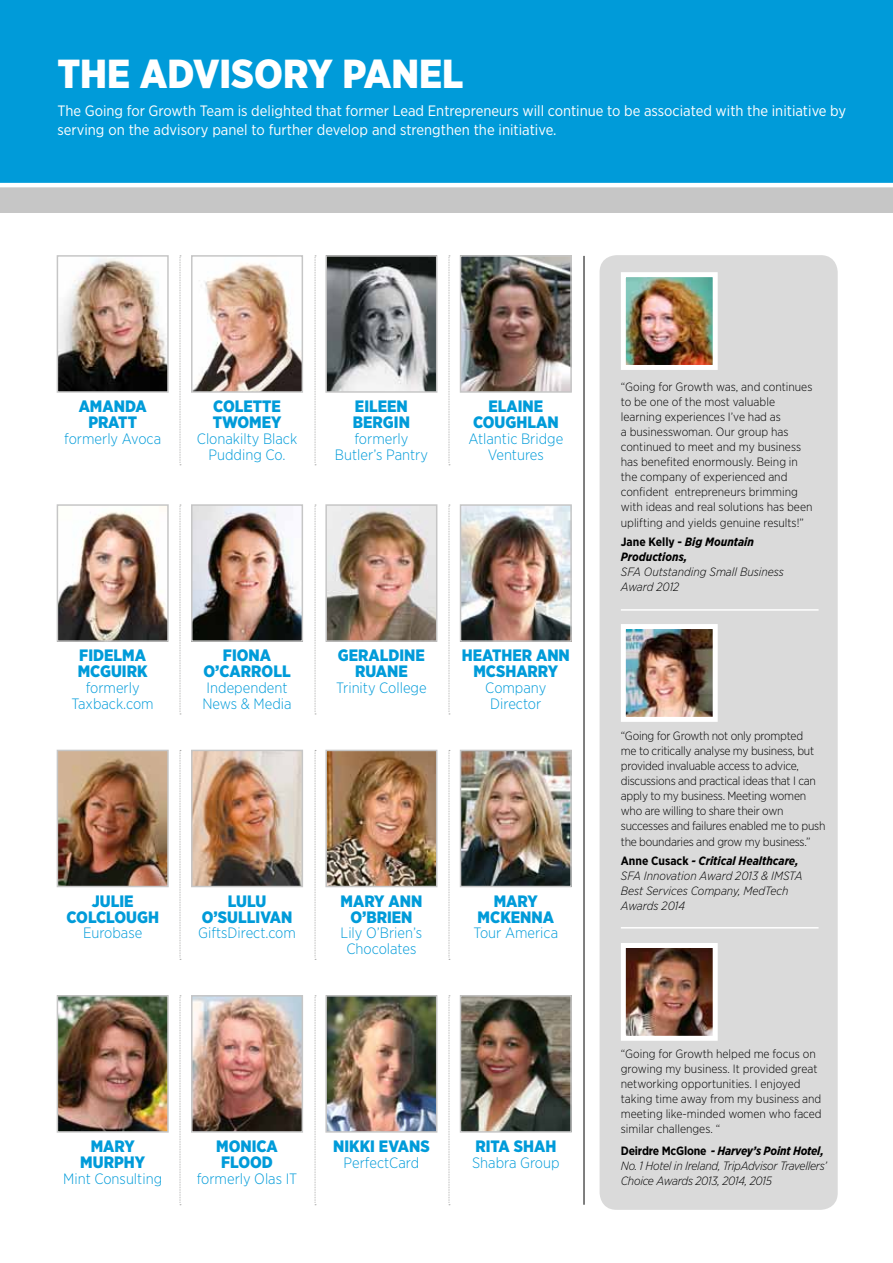
<style>
.page{position:relative;width:893px;height:1263px;background:#fff}
.page>*{position:absolute;margin:0;border:0;box-sizing:border-box;transform-origin:0 0}
.t1{font:900 40.5px "Gotham Narrow";color:#fff}
.t2{font:900 16.5px/15.8px "Gotham Narrow";color:#009bd9;text-align:center}
.t3{font:300 15px/15.8px "Gotham Narrow";color:#009bd9;text-align:center}
.t4{font:15px/19.5px "Gotham Narrow";color:#fff}
.t5{font:300 12px/15px "Gotham Narrow";color:#000}
.t6{font:300 12px/15px "Gotham Narrow";letter-spacing:-.02em;color:#000}
.t7{font:italic 300 12px/15px "Gotham Narrow";letter-spacing:-.01em;color:#000}
.t8{font:italic 700 12px "Gotham Narrow";color:#000}
.s1{font-weight:700}
.s2{font-weight:700;font-style:italic}
.s3{font-weight:700;font-style:normal}
</style>
<div class="page">
<div style="left:0;top:0;width:893px;height:213px;background:#009bd9"></div>
<div style="left:0;top:183px;width:893px;height:30px;background:#c6c6c6"></div>
<hr style="left:0;top:183px;width:893px;height:4px;background:#fff">
<img style="left:60px;top:258px;width:106px;height:132px">
<div style="left:57px;top:255px;width:112px;height:138px;border:2px solid #c6c6c6"></div>
<img style="left:328px;top:258px;width:106px;height:132px">
<div style="left:325px;top:255px;width:112px;height:138px;border:2px solid #c6c6c6"></div>
<img style="left:194px;top:263px;width:106px;height:127px">
<div style="left:191px;top:255px;width:112px;height:138px;border:2px solid #c6c6c6"></div>
<img style="left:463px;top:258px;width:106px;height:132px">
<div style="left:460px;top:255px;width:112px;height:138px;border:2px solid #c6c6c6"></div>
<svg style="left:180px;top:255px;width:1px;height:210px"></svg>
<svg style="left:315px;top:255px;width:1px;height:210px"></svg>
<svg style="left:449px;top:255px;width:1px;height:210px"></svg>
<hr style="left:584px;top:256px;width:1px;height:949px;background:#000">
<img style="left:194px;top:507px;width:106px;height:132px">
<div style="left:191px;top:504px;width:112px;height:138px;border:2px solid #c6c6c6"></div>
<img style="left:463px;top:507px;width:106px;height:132px">
<div style="left:460px;top:504px;width:112px;height:138px;border:2px solid #c6c6c6"></div>
<img style="left:328px;top:507px;width:106px;height:132px">
<div style="left:325px;top:504px;width:112px;height:138px;border:2px solid #c6c6c6"></div>
<svg style="left:180px;top:505px;width:1px;height:209px"></svg>
<svg style="left:315px;top:505px;width:1px;height:209px"></svg>
<svg style="left:449px;top:505px;width:1px;height:209px"></svg>
<img style="left:60px;top:507px;width:106px;height:132px">
<div style="left:57px;top:504px;width:112px;height:138px;border:2px solid #c6c6c6"></div>
<img style="left:194px;top:753px;width:106px;height:131px">
<div style="left:191px;top:750px;width:112px;height:137px;border:2px solid #c6c6c6"></div>
<img style="left:463px;top:753px;width:106px;height:131px">
<div style="left:460px;top:750px;width:112px;height:137px;border:2px solid #c6c6c6"></div>
<img style="left:328px;top:753px;width:106px;height:131px">
<div style="left:325px;top:750px;width:112px;height:137px;border:2px solid #c6c6c6"></div>
<svg style="left:180px;top:750px;width:1px;height:210px"></svg>
<svg style="left:315px;top:750px;width:1px;height:210px"></svg>
<svg style="left:449px;top:750px;width:1px;height:210px"></svg>
<img style="left:60px;top:753px;width:106px;height:131px">
<div style="left:57px;top:750px;width:112px;height:137px;border:2px solid #c6c6c6"></div>
<img style="left:194px;top:998px;width:106px;height:132px">
<div style="left:191px;top:995px;width:112px;height:138px;border:2px solid #c6c6c6"></div>
<img style="left:463px;top:998px;width:106px;height:132px">
<div style="left:460px;top:995px;width:112px;height:138px;border:2px solid #c6c6c6"></div>
<img style="left:328px;top:998px;width:106px;height:132px">
<div style="left:325px;top:995px;width:112px;height:138px;border:2px solid #c6c6c6"></div>
<svg style="left:180px;top:995px;width:1px;height:210px"></svg>
<svg style="left:315px;top:995px;width:1px;height:210px"></svg>
<svg style="left:449px;top:995px;width:1px;height:210px"></svg>
<img style="left:60px;top:998px;width:106px;height:132px">
<div style="left:57px;top:995px;width:112px;height:138px;border:2px solid #c6c6c6"></div>
<div style="left:600px;top:255px;width:238px;height:955px;background:#dadada;border-radius:17px"></div>
<img style="left:627px;top:278px;width:85px;height:86px">
<div style="left:621px;top:272px;width:97px;height:98px;border:5px solid #fff"></div>
<img style="left:627px;top:630px;width:85px;height:86px">
<div style="left:621px;top:624px;width:97px;height:98px;border:5px solid #fff"></div>
<img style="left:627px;top:949px;width:85px;height:86px">
<div style="left:621px;top:943px;width:97px;height:98px;border:5px solid #fff"></div>
<hr style="left:621px;top:609px;width:198px;height:2px;background:#fff">
<hr style="left:621px;top:927px;width:198px;height:1px;background:#fff">
<h1 class="t1" style="left:57px;top:47px;width:25px">THE</h1>
<h1 class="t1" style="left:140px;top:47px;width:78px">ADVISORY</h1>
<h1 class="t1" style="left:342px;top:47px;width:123px">PANEL</h1>
<p class="t4" style="left:57px;top:100px;width:790px">The Going for Growth Team is delighted that former Lead Entrepreneurs will continue to be associated with the initiative by serving on the advisory panel to further develop and strengthen the initiative.</p>
<h2 class="t2" style="left:79px;top:398px;width:60px">AMANDA<br>PRATT</h2>
<p class="t3" style="left:64px;top:430px;width:98px">formerly Avoca</p>
<h2 class="t2" style="left:213px;top:398px;width:70px;text-align:left">COLETTE<br>TWOMEY</h2>
<p class="t3" style="left:197px;top:430px;width:102px">Clonakilty Black<br>Pudding Co.</p>
<h2 class="t2" style="left:353px;top:398px;width:59px;text-align:left">EILEEN<br>BERGIN</h2>
<p class="t3" style="left:335px;top:430px;width:95px">formerly<br>Butler’s Pantry</p>
<h2 class="t2" style="left:473px;top:398px;width:87px">ELAINE<br>COUGHLAN</h2>
<p class="t3" style="left:468px;top:430px;width:96px">Atlantic Bridge<br>Ventures</p>
<h2 class="t2" style="left:78px;top:647px;width:71px;text-align:left">FIDELMA<br>MCGUIRK</h2>
<p class="t3" style="left:72px;top:679px;width:84px">formerly<br>Taxback.com</p>
<h2 class="t2" style="left:203px;top:647px;width:79px">FIONA<br>O’CARROLL</h2>
<p class="t3" style="left:202px;top:679px;width:91px;text-align:left">Independent<br>News &amp; Media</p>
<h2 class="t2" style="left:338px;top:647px;width:42px">GERALD</h2>
<h2 class="t2" style="left:355px;top:647px;width:71px;text-align:left;text-indent:44px">INE<br>RUANE</h2>
<p class="t3" style="left:336px;top:679px;width:92px">Trinity College</p>
<h2 class="t2" style="left:462px;top:647px;width:110px">HEATHER ANN<br>MCSHARRY</h2>
<p class="t3" style="left:485px;top:679px;width:63px">Company<br>Director</p>
<h2 class="t2" style="left:66px;top:893px;width:94px">JULIE<br>COLCLOUGH</h2>
<p class="t3" style="left:83px;top:925px;width:61px">Eurobase</p>
<h2 class="t2" style="left:202px;top:893px;width:92px">LULU<br>O’SULLIVAN</h2>
<p class="t3" style="left:198px;top:925px;width:99px">GiftsDirect.com</p>
<h2 class="t2" style="left:341px;top:893px;width:83px">MARY ANN<br>O’BRIEN</h2>
<p class="t3" style="left:341px;top:925px;width:83px">Lily O’Brien’s<br>Chocolates</p>
<h2 class="t2" style="left:478px;top:893px;width:75px">MA RY<br>MCKENNA</h2>
<p class="t3" style="left:473px;top:925px;width:86px">Tour America</p>
<h2 class="t2" style="left:80px;top:1138px;width:66px">MA RY<br>MURPHY</h2>
<p class="t3" style="left:63px;top:1170px;width:100px">M int Consulting</p>
<h2 class="t2" style="left:216px;top:1138px;width:57px">MONICA<br>FLOOD</h2>
<p class="t3" style="left:197px;top:1170px;width:102px">formerly Olas IT</p>
<h2 class="t2" style="left:333px;top:1138px;width:98px">NIKKI EVANS</h2>
<p class="t3" style="left:344px;top:1154px;width:77px">PerfectCard</p>
<h2 class="t2" style="left:475px;top:1138px;width:82px">RITA SHAH</h2>
<p class="t3" style="left:472px;top:1154px;width:89px">Shabra Group</p>
<p class="t5" style="left:621px;top:379px;width:193px">“Going for Growth was, and continues to be one of the most valuable learning experiences I’ve had as<br>a businesswoman. Our group has continued to meet and my business has benefited enormously. Being in the company of experienced and confident entrepreneurs brimming with ideas and real solutions has been</p>
<p class="t5" style="left:621px;top:513px;width:185px;line-height:19.2px">uplifting and yields genuine results!”<br><span class="s1">Jane Kelly -</span> <span class="s2">Big Mountain</span></p>
<p class="t8" style="left:621px;top:549px;width:68px">Productions,</p>
<p class="t7" style="left:621px;top:564px;width:165px">SFA Outstanding Small Business<br>Award 2012</p>
<p class="t6" style="left:621px;top:728px;width:206px">“Going for Growth not only prompted<br>me to critically analyse my business, but provided invaluable access to advice, discussions and practical ideas that I can apply to my business. Meeting women who are willing to share their own successes and failures enabled me to push</p>
<p class="t6" style="left:621px;top:832px;width:191px;line-height:19.2px">the boundaries and grow my business.”<br><span class="s1">Anne Cusack</span> <span class="s2">- Critical Healthcare,</span></p>
<p class="t7" style="left:621px;top:868px;width:183px">SFA Innovation Award 2013 &amp; IMSTA<br>Best Services Company, MedTech<br>Awards 2014</p>
<p class="t5" style="left:621px;top:1046px;width:202px">“Going for Growth helped me focus on growing my business. It provided great networking opportunities. I enjoyed taking time away from my business and meeting like-minded women who faced similar challenges. “</p>
<p class="t7" style="left:621px;top:1143px;width:208px"><span class="s3">Deirdre McGlone</span> <span class="s1">- Harvey’s Point Hotel,<br></span>No. 1 Hotel in Ireland, TripAdvisor Travellers’<br>Choice Awards 2013, 2014, 2015</p>
</div>
